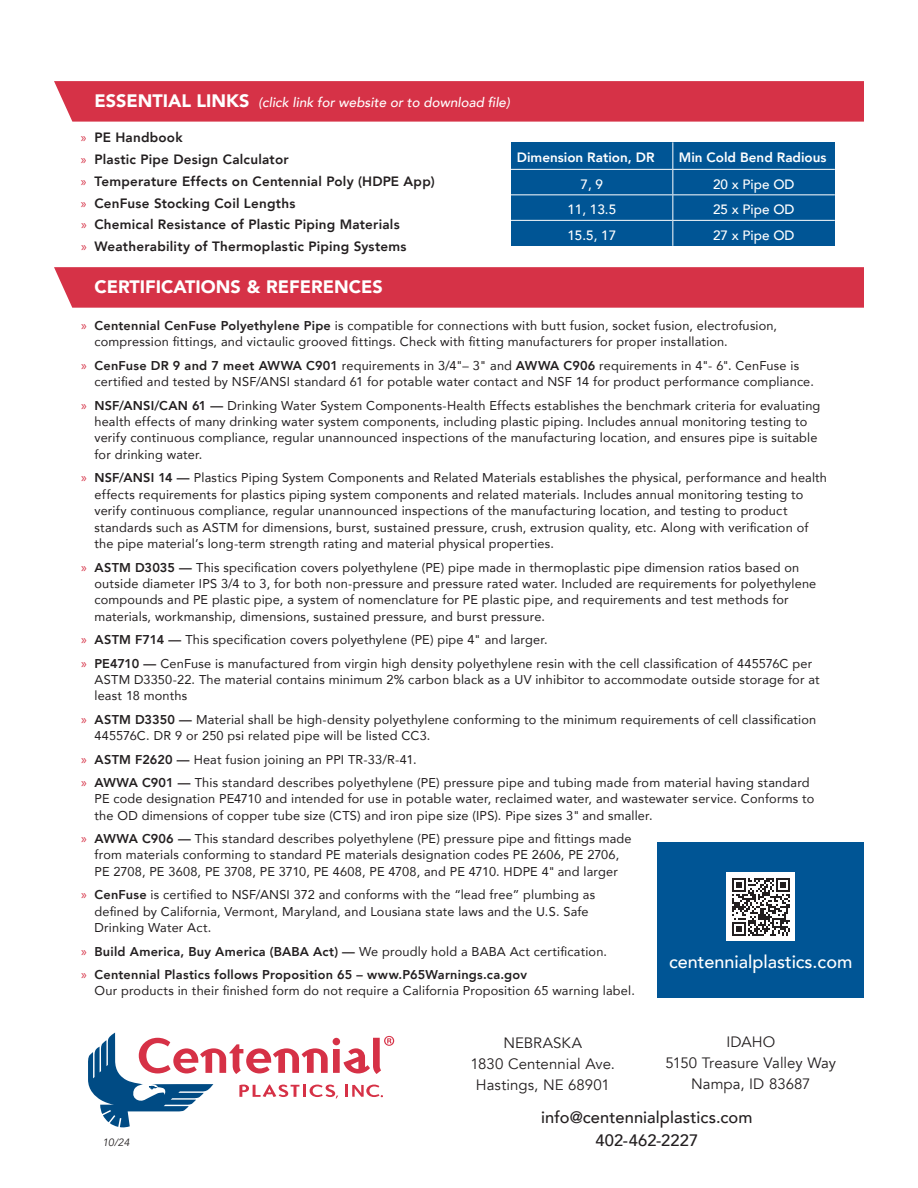
<style>
.page{position:relative;width:918px;height:1188px;background:#fff}
.page>*{position:absolute;margin:0;border:0;box-sizing:border-box;transform-origin:0 0}
.t1{font:900 18px "Avenir";color:#fff}
.t2{font:500 18px "Avenir";color:#fff}
.t3{font:500 16.5px/23px "Avenir";letter-spacing:.005em;color:#231f20;text-align:center}
.t4{font:15px/21px "Avenir";letter-spacing:.005em;color:#231f20;text-align:center}
.t5{font:800 13.5px/21.8px "Avenir";letter-spacing:.015em;color:#231f20}
.t6{font:italic 500 13.5px "Avenir";color:#fff}
.t7{font:500 13.5px "Avenir";color:#fff}
.t8{font:800 13.5px "Avenir";color:#fff}
.t9{font:12.75px/16.5px "Avenir";letter-spacing:.015em;color:#231f20}
.t10{font:800 12.75px/23.2px "Avenir";letter-spacing:.02em;color:#231f20}
.t11{font:italic 10.5px "Avenir";color:#231f20}
.s1{font-weight:900;font-style:normal;font-size:18px}
.s2{font-family:"Myriad Pro";font-weight:400;color:#d63247}
.s3{font-family:"Myriad Pro";font-size:13.5px;color:#fff}
.s4{font-weight:800}
.s5{font-family:"Myriad Pro";font-weight:400;font-size:13.5px;color:#fff}
.s6{font-weight:400}
</style>
<div class="page">
<svg style="left:88px;top:1033px;width:306px;height:95px"></svg>
<div style="left:54px;top:81px;width:810px;height:41px;background:#d63247"></div>
<div style="left:54px;top:267px;width:810px;height:41px;background:#d63247"></div>
<div style="left:657px;top:842px;width:207px;height:156px;background:#005595"></div>
<div style="left:726px;top:872px;width:69px;height:69px;background:#fff"></div>
<svg style="left:732px;top:878px;width:58px;height:58px"></svg>
<div style="left:511px;top:142px;width:324px;height:104px;background:#005595"></div>
<hr style="left:511px;top:169px;width:162px;height:1px;background:#fff">
<hr style="left:673px;top:169px;width:162px;height:1px;background:#fff">
<hr style="left:511px;top:194px;width:162px;height:1px;background:#fff">
<hr style="left:673px;top:194px;width:162px;height:1px;background:#fff">
<hr style="left:511px;top:220px;width:162px;height:1px;background:#fff">
<hr style="left:673px;top:220px;width:162px;height:1px;background:#fff">
<svg style="left:672px;top:142px;width:1px;height:104px"></svg>
<p class="t6" style="left:94px;top:95px;width:417px"><span class="s1">ESSENTIAL LINKS</span> (click link for website or to download file)</p>
<p class="t5" style="left:81px;top:127px;width:355px"><span class="s2">»</span> PE Handbook<br><span class="s2">»</span> Plastic Pipe Design Calculator<br><span class="s2">»</span> Temperature Effects on Centennial Poly (HDPE App) <span class="s2">»</span> CenFuse Stocking Coil Lengths<br><span class="s2">»</span> Chemical Resistance of Plastic Piping Materials<br><span class="s2">»</span> Weatherability of Thermoplastic Piping Systems</p>
<h1 class="t1" style="left:94px;top:272px;width:290px">CERTIFICATIONS &amp; REFERENCES</h1>
<p class="t9" style="left:94px;top:317px;width:684px;text-indent:-14px"><span class="s3">»</span> <span class="s4">Centennial CenFuse Polyethylene Pipe</span> is compatible for connections with butt fusion, socket fusion, electrofusion, compression fittings, and victaulic grooved fittings. Check with fitting manufacturers for proper installation.</p>
<p class="t9" style="left:94px;top:357px;width:721px;text-indent:-13px"><span class="s3">»</span> <span class="s4">CenFuse DR 9 and 7 meet AWWA C901</span> requirements in 3/4"– 3" and <span class="s4">AWWA C906</span> requirements in 4"- 6". CenFuse is certified and tested by NSF/ANSI standard 61 for potable water contact and NSF 14 for product performance compliance.</p>
<p class="t9" style="left:94px;top:396px;width:727px;text-indent:-14px"><span class="s3">»</span> <span class="s4">NSF/ANSI/CAN 61 —</span> Drinking Water System Components-Health Effects establishes the benchmark criteria for evaluating health effects of many drinking water system components, including plastic piping. Includes annual monitoring testing to verify continuous compliance, regular unannounced inspections of the manufacturing location, and ensures pipe is suitable for drinking water.</p>
<p class="t9" style="left:94px;top:469px;width:734px;text-indent:-14px"><span class="s3">»</span> <span class="s4">NSF/ANSI 14 —</span> Plastics Piping System Components and Related Materials establishes the physical, performance and health effects requirements for plastics piping system components and related materials. Includes annual monitoring testing to verify continuous compliance, regular unannounced inspections of the manufacturing location, and testing to product standards such as ASTM for dimensions, burst, sustained pressure, crush, extrusion quality, etc. Along with verification of the pipe material’s long-term strength rating and material physical properties.</p>
<p class="t9" style="left:94px;top:558px;width:723px;text-indent:-14px"><span class="s3">»</span> <span class="s4">ASTM D3035 —</span> This specification covers polyethylene (PE) pipe made in thermoplastic pipe dimension ratios based on outside diameter IPS 3/4 to 3, for both non-pressure and pressure rated water. Included are requirements for polyethylene compounds and PE plastic pipe, a system of nomenclature for PE plastic pipe, and requirements and test methods for materials, workmanship, dimensions, sustained pressure, and burst pressure.</p>
<p class="t9" style="left:81px;top:628px;width:733px;line-height:23.2px"><span class="s3">»</span> <span class="s4">ASTM F714 —</span> This specification covers polyethylene (PE) pipe 4" and larger.<br><span class="s3">»</span> <span class="s4">PE4710 —</span> CenFuse is manufactured from virgin high density polyethylene resin with the cell classification of 445576C per</p>
<p class="t9" style="left:94px;top:671px;width:727px">ASTM D3350-22. The material contains minimum 2% carbon black as a UV inhibitor to accommodate outside storage for at least 18 months</p>
<p class="t9" style="left:94px;top:711px;width:723px;text-indent:-14px"><span class="s3">»</span> <span class="s4">ASTM D3350 —</span> Material shall be high-density polyethylene conforming to the minimum requirements of cell classification<br>445576C. DR 9 or 250 psi related pipe will be listed CC3.</p>
<p class="t9" style="left:81px;top:747px;width:730px;line-height:23.2px"><span class="s3">»</span> <span class="s4">ASTM F2620 —</span> Heat fusion joining an PPI TR-33/R-41.<br><span class="s3">»</span> <span class="s4">AWWA C901 —</span> This standard describes polyethylene (PE) pressure pipe and tubing made from material having standard</p>
<p class="t9" style="left:94px;top:790px;width:721px">PE code designation PE4710 and intended for use in potable water, reclaimed water, and wastewater service. Conforms to the OD dimensions of copper tube size (CTS) and iron pipe size (IPS). Pipe sizes 3" and smaller.</p>
<p class="t9" style="left:81px;top:830px;width:552px;text-align:center"><span class="s3">»</span> <span class="s4">AWWA C906 —</span> This standard describes polyethylene (PE) pressure pipe and fittings made from materials conforming to standard PE materials designation codes PE 2606, PE 2706,<br>PE 2708, PE 3608, PE 3708, PE 3710, PE 4608, PE 4708, and PE 4710. HDPE 4" and larger</p>
<p class="t9" style="left:94px;top:886px;width:502px;text-indent:-14px"><span class="s3">»</span> <span class="s4">CenFuse</span> is certified to NSF/ANSI 372 and conforms with the “lead free” plumbing as defined by California, Vermont, Maryland, and Lousiana state laws and the U.S. Safe<br>Drinking Water Act.</p>
<p class="t10" style="left:81px;top:939px;width:528px"><span class="s5">»</span> Build America, Buy America (BABA Act) — <span class="s6">We proudly hold a BABA Act certification. </span><span class="s5">»</span> Centennial Plastics follows Proposition 65 – www.P65Warnings.ca.gov</p>
<p class="t9" style="left:94px;top:982px;width:542px">Our products in their finished form do not require a California Proposition 65 warning label.</p>
<p class="t8" style="left:517px;top:147px;width:139px">Dimension Ration, DR</p>
<p class="t8" style="left:679px;top:147px;width:149px">Min Cold Bend Radious</p>
<p class="t7" style="left:581px;top:172px;width:24px">7, 9</p>
<p class="t7" style="left:713px;top:172px;width:83px">20 x Pipe OD</p>
<p class="t7" style="left:567px;top:198px;width:50px">11, 13.5</p>
<p class="t7" style="left:713px;top:198px;width:83px">25 x Pipe OD</p>
<p class="t7" style="left:567px;top:223px;width:50px">15.5, 17</p>
<p class="t7" style="left:713px;top:223px;width:83px">27 x Pipe OD</p>
<h1 class="t2" style="left:669px;top:946px;width:185px">centennialplastics.com</h1>
<p class="t11" style="left:102px;top:1136px;width:29px">10/24</p>
<p class="t4" style="left:471px;top:1033px;width:146px">NEBRASKA<br>1830 Centennial Ave.<br>Hastings, NE 68901</p>
<p class="t4" style="left:666px;top:1031px;width:172px">IDAHO<br>5150 Treasure Valley Way<br>Nampa, ID 83687</p>
<p class="t3" style="left:541px;top:1105px;width:213px">info@centennialplastics.com<br>402-462-2227</p>
</div>
